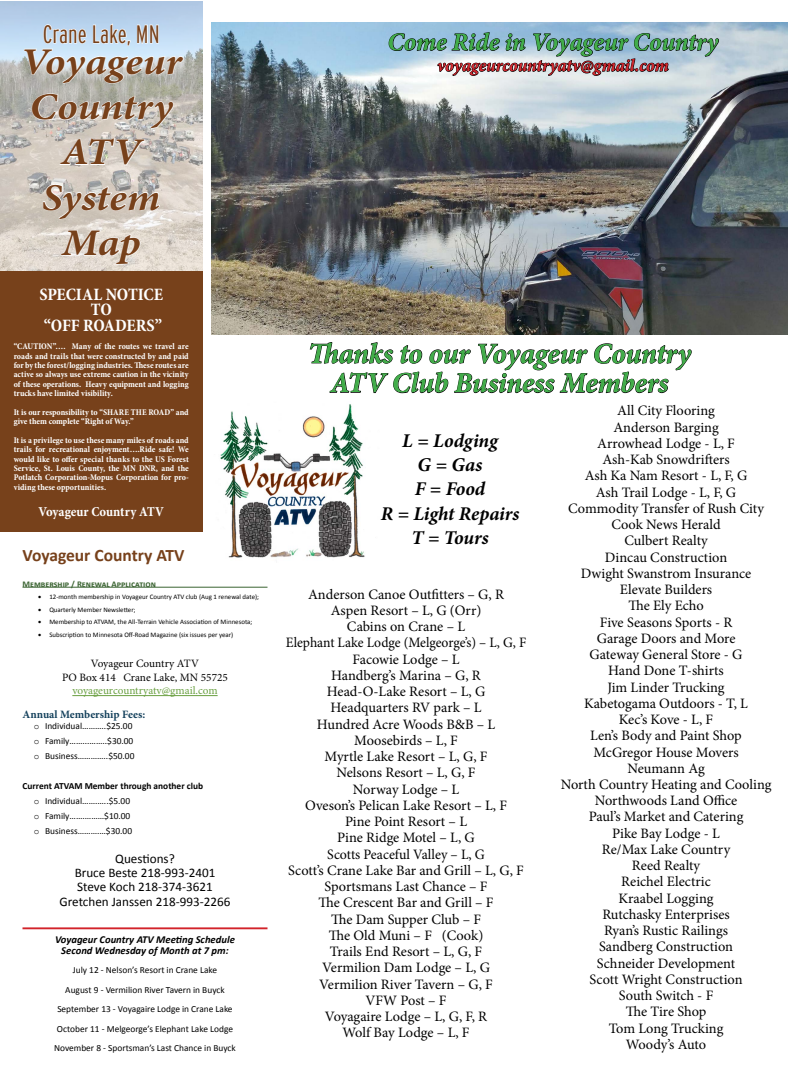
<style>
.page{position:relative;width:810px;height:1080px;background:#fff}
.page>*{position:absolute;margin:0;border:0;box-sizing:border-box;transform-origin:0 0}
.t1{font:italic 700 37.75px/45.3px "Minion Pro";letter-spacing:-.005em;color:#77411b;text-align:center;scale:1.11 1}
.t2{font:italic 700 28.75px/29.4px "Minion Pro";letter-spacing:-.005em;color:#41ad49;text-align:center}
.t3{font:300 extra-condensed 25.25px "Interstate";color:#77411b;scale:1.11 1}
.t4{font:italic 700 25px "Minion Pro";color:#41ad49}
.t5{font:italic 700 19.44px/24.1px "Minion Pro";color:#000;text-align:center}
.t6{font:italic 700 17.5px "Minion Pro";letter-spacing:-.005em;color:#d2232a}
.t7{font:700 condensed 17.5px/15.6px "Minion Pro";letter-spacing:-.005em;color:#fff;text-align:center}
.t8{font:700 17.5px "Calibri";color:#77411b}
.t9{font:14.38px/16.2px "Minion Pro";color:#000;text-align:center}
.t10{font:700 condensed 13.75px "Minion Pro";letter-spacing:-.005em;color:#fff}
.t11{font:13.12px/14.2px "Calibri";color:#000;text-align:center}
.t12{font:11.25px/13.5px "Minion Pro";color:#000;text-align:center}
.t13{font:11.25px "Minion Pro";color:#6aa041}
.t14{font:700 11.25px "Minion Pro";letter-spacing:-.005em;color:#14415c}
.t15{font:italic 700 10.62px/11.4px "Calibri";color:#000;text-align:center}
.t16{font:9.38px/15.1px "Calibri";color:#000}
.t17{font:700 condensed 8.75px/9.4px "Minion Pro";letter-spacing:-.005em;color:#fff;text-align:justify}
.t18{font:700 8.75px "Calibri";color:#3a6331}
.t19{font:6.88px "Calibri";color:#000}
.s1{font-family:"Courier New"}
.s2{font-weight:700}
</style>
<div class="page">
<hr style="left:22px;top:587px;width:246px;height:1px;background:#3a6331">
<hr style="left:72px;top:695px;width:146px;height:1px;background:#6aa041">
<img style="left:0;top:2px;width:202px;height:269px">
<img style="left:212px;top:22px;width:576px;height:312px">
<svg style="left:389px;top:32px;width:330px;height:44px;background:#94a6b3"></svg>
<svg style="left:310px;top:342px;width:382px;height:51px"></svg>
<img style="left:220px;top:404px;width:145px;height:154px">
<div style="left:0;top:271px;width:202px;height:261px;background:#77411b"></div>
<hr style="left:22px;top:927px;width:246px;height:2px;background:#d2232a">
<svg style="left:23px;top:14px;width:161px;height:70px;background:#cbdae6"></svg>
<svg style="left:31px;top:93px;width:142px;height:37px;background:#c8c5bf"></svg>
<svg style="left:59px;top:137px;width:87px;height:29px;background:#d4cfc9"></svg>
<svg style="left:42px;top:183px;width:119px;height:37px;background:#d3cdc6"></svg>
<svg style="left:60px;top:229px;width:81px;height:36px"></svg>
<h3 class="t3" style="left:43px;top:20px;width:107px">Crane Lake, MN</h3>
<h1 class="t1" style="left:21px;top:38px;width:147px">Voyageur<br>Country<br>ATV<br>System<br>Map</h1>
<p class="t7" style="left:39px;top:286px;width:125px">SPECIAL NOTICE<br>TO<br>“OFF ROADERS”</p>
<p class="t17" style="left:14px;top:342px;width:177px">“CAUTION”…. Many of the routes we travel are roads and trails that were constructed by and paid for by the forest/logging industries. These routes are active so always use extreme caution in the vicinity of these operations. Heavy equipment and logging trucks have limited visibility.</p>
<p class="t17" style="left:14px;top:407px;width:177px">It is our responsibility to “SHARE THE ROAD” and give them complete “Right of Way.”</p>
<p class="t17" style="left:14px;top:435px;width:177px">It is a privilege to use these many miles of roads and trails for recreational enjoyment….Ride safe! We would like to offer special thanks to the US Forest Service, St. Louis County, the MN DNR, and the Potlatch Corporation-Mopus Corporation for pro&shy;viding these opportunities.</p>
<p class="t10" style="left:39px;top:502px;width:127px">Voyageur Country ATV</p>
<p class="t8" style="left:22px;top:545px;width:164px">Voyageur Country ATV</p>
<p class="t18" style="left:22px;top:579px;width:135px">Membership / Renewal Application</p>
<p class="t19" style="left:38px;top:593px;width:222px">• 12-month membership in Voyageur Country ATV club (Aug 1 renewal date);</p>
<p class="t19" style="left:38px;top:605px;width:99px">• Quarterly Member Newsletter;</p>
<p class="t19" style="left:38px;top:618px;width:216px">• Membership to ATVAM, the All-Terrain Vehicle Association of Minnesota;</p>
<p class="t19" style="left:38px;top:630px;width:197px">• Subscription to Minnesota Off-Road Magazine (six issues per year)</p>
<p class="t12" style="left:62px;top:657px;width:167px">Voyageur Country ATV<br>PO Box 414 Crane Lake, MN 55725</p>
<p class="t13" style="left:72px;top:683px;width:147px">voyageurcountryatv@gmail.com</p>
<p class="t14" style="left:22px;top:707px;width:124px">Annual Membership Fees:</p>
<p class="t16" style="left:34px;top:717px;width:102px"><span class="s1">o</span> Individual………..$25.00 <span class="s1">o</span> Family……...……..$30.00 <span class="s1">o</span> Business…………..$50.00</p>
<p class="t16" style="left:34px;top:778px;width:171px;text-indent:-11px"><span class="s2">Current ATVAM Member through another club </span><span class="s1">o</span> Individual…….…..$5.00<br><span class="s1">o</span> Family…….………$10.00<br><span class="s1">o</span> Business……….…$30.00</p>
<p class="t11" style="left:60px;top:851px;width:172px">Questions?<br>Bruce Beste 218-993-2401<br>Steve Koch 218-374-3621<br>Gretchen Janssen 218-993-2266</p>
<p class="t15" style="left:55px;top:933px;width:181px">Voyageur Country ATV Meeting Schedule<br>Second Wednesday of Month at 7 pm:</p>
<p class="t16" style="left:54px;top:960px;width:183px;line-height:19.4px;text-align:center">July 12 - Nelson’s Resort in Crane Lake<br>August 9 - Vermilion River Tavern in Buyck September 13 - Voyagaire Lodge in Crane Lake October 11 - Melgeorge’s Elephant Lake Lodge November 8 - Sportsman’s Last Chance in Buyck</p>
<h3 class="t4" style="left:388px;top:24px;width:332px">Come Ride in Voyageur Country</h3>
<p class="t6" style="left:437px;top:53px;width:233px">voyageurcountryatv@gmail.com</p>
<h2 class="t2" style="left:308px;top:339px;width:384px">Thanks to our Voyageur Country<br>ATV Club Business Members</h2>
<h3 class="t5" style="left:381px;top:429px;width:140px">L = Lodging<br>G = Gas<br>F = Food<br>R = Light Repairs<br>T = Tours</h3>
<p class="t9" style="left:286px;top:586px;width:242px">Anderson Canoe Outfitters – G, R<br>Aspen Resort – L, G (Orr)<br>Cabins on Crane – L<br>Elephant Lake Lodge (Melgeorge’s) – L, G, F<br>Facowie Lodge – L<br>Handberg’s Marina – G, R<br>Head-O-Lake Resort – L, G<br>Headquarters RV park – L<br>Hundred Acre Woods B&amp;B – L<br>Moosebirds – L, F<br>Myrtle Lake Resort – L, G, F<br>Nelsons Resort – L, G, F<br>Norway Lodge – L<br>Oveson’s Pelican Lake Resort – L, F<br>Pine Point Resort – L<br>Pine Ridge Motel – L, G<br>Scotts Peaceful Valley – L, G<br>Scott’s Crane Lake Bar and Grill – L, G, F<br>Sportsmans Last Chance – F<br>The Crescent Bar and Grill – F<br>The Dam Supper Club – F<br>The Old Muni – F (Cook)<br>Trails End Resort – L, G, F<br>Vermilion Dam Lodge – L, G<br>Vermilion River Tavern – G, F<br>VFW Post – F<br>Voyagaire Lodge – L, G, F, R<br>Wolf Bay Lodge – L, F</p>
<p class="t9" style="left:561px;top:403px;width:212px">All City Flooring<br>Anderson Barging<br>Arrowhead Lodge - L, F<br>Ash-Kab Snowdrifters<br>Ash Ka Nam Resort - L, F, G<br>Ash Trail Lodge - L, F, G<br>Commodity Transfer of Rush City<br>Cook News Herald<br>Culbert Realty<br>Dincau Construction<br>Dwight Swanstrom Insurance<br>Elevate Builders<br>The Ely Echo<br>Five Seasons Sports - R<br>Garage Doors and More<br>Gateway General Store - G<br>Hand Done T-shirts<br>Jim Linder Trucking<br>Kabetogama Outdoors - T, L<br>Kec’s Kove - L, F<br>Len’s Body and Paint Shop<br>McGregor House Movers<br>Neumann Ag<br>North Country Heating and Cooling<br>Northwoods Land Office<br>Paul’s Market and Catering<br>Pike Bay Lodge - L<br>Re/Max Lake Country<br>Reed Realty<br>Reichel Electric<br>Kraabel Logging<br>Rutchasky Enterprises<br>Ryan’s Rustic Railings<br>Sandberg Construction<br>Schneider Development<br>Scott Wright Construction<br>South Switch - F<br>The Tire Shop<br>Tom Long Trucking<br>Woody’s Auto</p>
</div>
